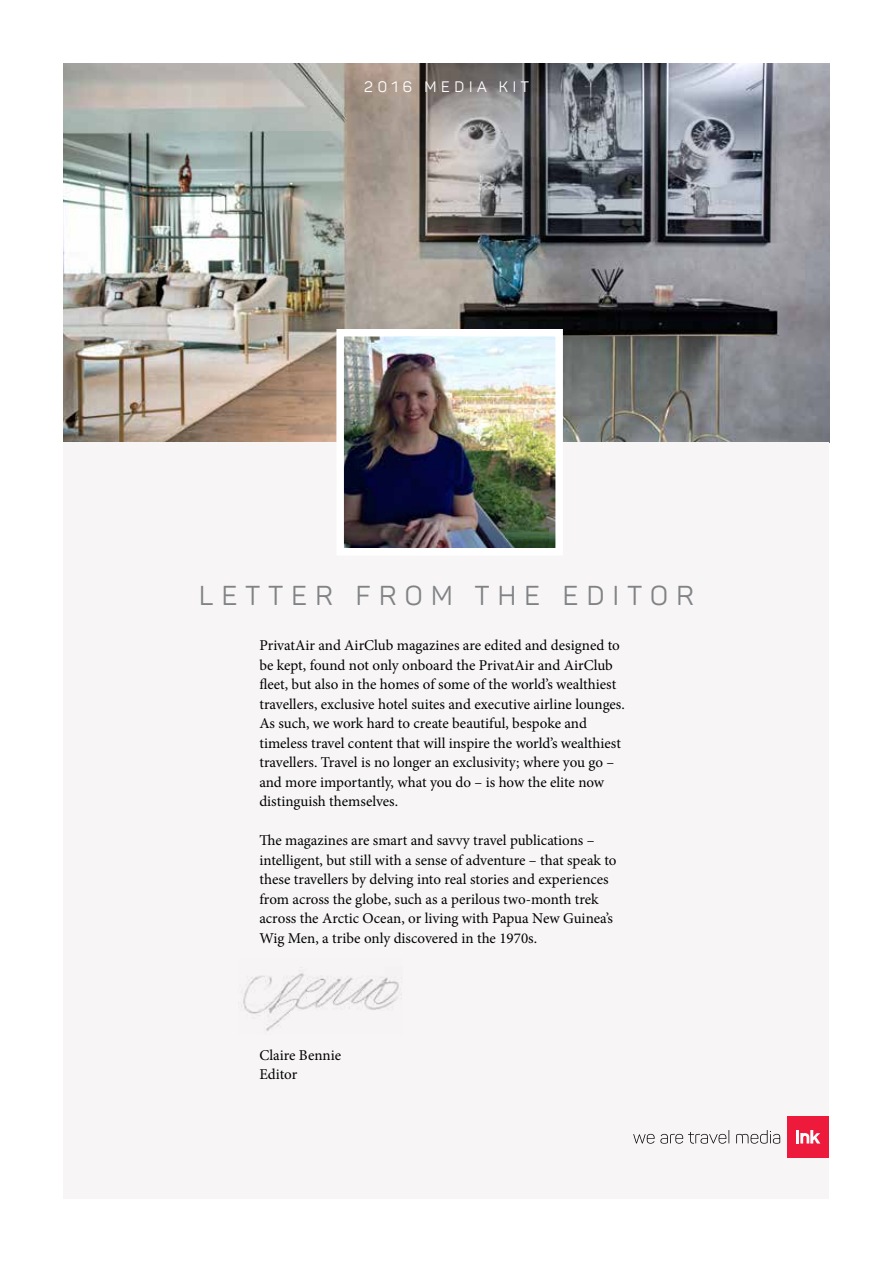
<style>
.page{position:relative;width:893px;height:1263px;background:#fff}
.page>*{position:absolute;margin:0;border:0;box-sizing:border-box;transform-origin:0 0}
.t1{font:27px "Panton";letter-spacing:.31em;color:#808285}
.t2{font:15px/19.5px "Minion Pro";letter-spacing:-.005em;color:#000}
.t3{font:15px "Panton";letter-spacing:.31em;color:#fff}
</style>
<div class="page">
<img style="left:64px;top:64px;width:765px;height:378px">
<div style="left:64px;top:442px;width:765px;height:757px;background:#f7f5f5"></div>
<img style="left:345px;top:338px;width:209px;height:208px">
<div style="left:336px;top:329px;width:227px;height:226px;border:8px solid #fff"></div>
<img style="left:238px;top:970px;width:161px;height:61px">
<div style="left:788px;top:1116px;width:41px;height:41px;background:#ed1a3b"></div>
<svg style="left:796px;top:1130px;width:24px;height:13px"></svg>
<svg style="left:633px;top:1130px;width:147px;height:14px"></svg>
<p class="t3" style="left:364px;top:78px;width:166px">2016 MEDIA KIT</p>
<h1 class="t1" style="left:199px;top:579px;width:496px">LETTER FROM THE EDITOR</h1>
<p class="t2" style="left:259px;top:636px;width:367px">PrivatAir and AirClub magazines are edited and designed to be kept, found not only onboard the PrivatAir and AirClub fleet, but also in the homes of some of the world’s wealthiest travellers, exclusive hotel suites and executive airline lounges.<br>As such, we work hard to create beautiful, bespoke and timeless travel content that will inspire the world’s wealthiest travellers. Travel is no longer an exclusivity; where you go – and more importantly, what you do – is how the elite now distinguish themselves.</p>
<p class="t2" style="left:259px;top:831px;width:359px">The magazines are smart and savvy travel publications – intelligent, but still with a sense of adventure – that speak to these travellers by delving into real stories and experiences from across the globe, such as a perilous two-month trek across the Arctic Ocean, or living with Papua New Guinea’s Wig Men, a tribe only discovered in the 1970s.</p>
<p class="t2" style="left:259px;top:1045px;width:83px">Claire Bennie<br>Editor</p>
</div>
